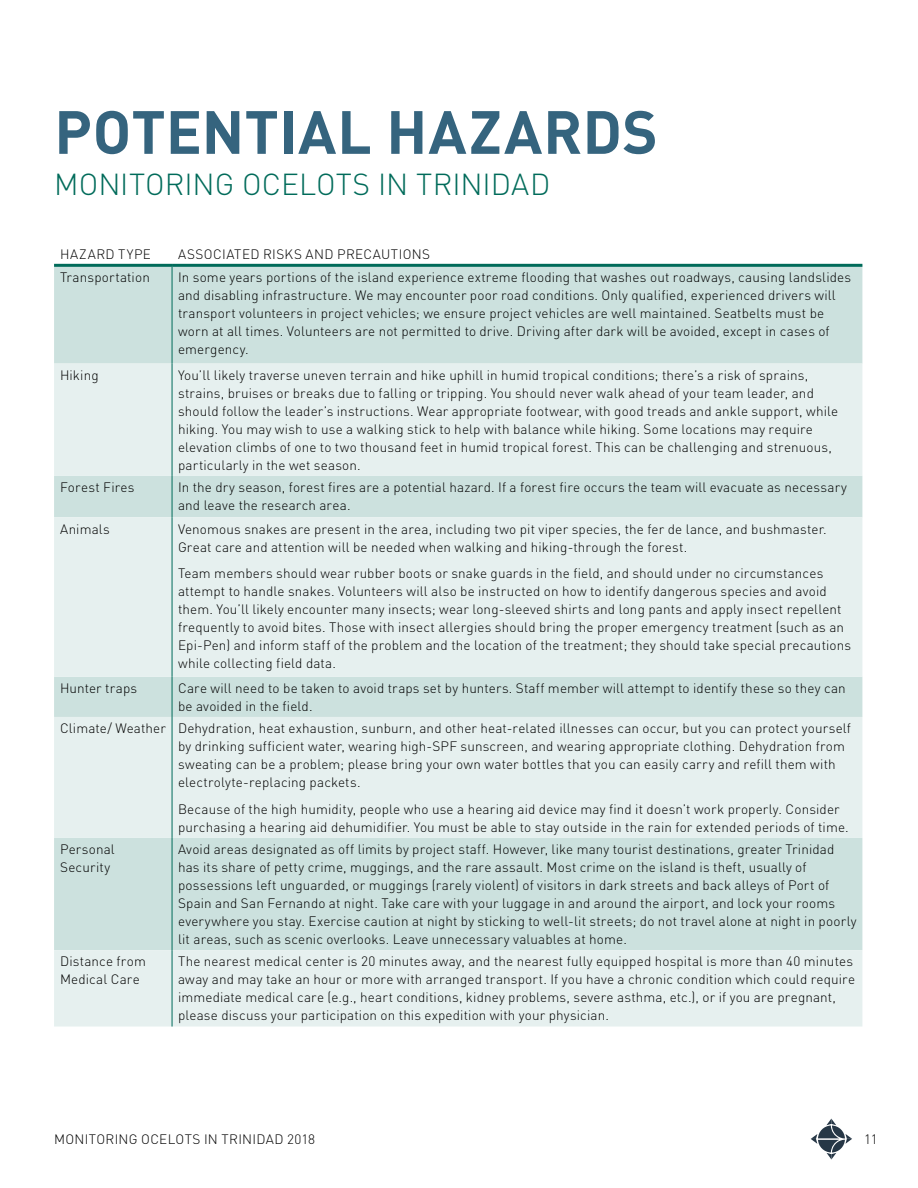
<style>
.page{position:relative;width:918px;height:1188px;background:#fff}
.page>*{position:absolute;margin:0;border:0;box-sizing:border-box;transform-origin:0 0}
.t1{font:700 60px "DINOT";letter-spacing:.01em;color:#35647e}
.t2{font:300 30px "DINOT";color:#006b5a}
.t3{font:300 13.5px/18px "DINOT";letter-spacing:.01em;color:#000}
.t4{font:300 13.5px "DINOT";letter-spacing:.045em;color:#000}
</style>
<div class="page">
<svg style="left:811px;top:1119px;width:41px;height:41px"></svg>
<div style="left:54px;top:267px;width:808px;height:97px;background:#cce1de"></div>
<svg style="left:54px;top:364px;width:808px;height:663px;background:#deebe9"></svg>
<hr style="left:54px;top:264px;width:118px;height:3px;background:#006b5a">
<hr style="left:172px;top:264px;width:690px;height:3px;background:#006b5a">
<hr style="left:172px;top:267px;width:1px;height:97px;background:#006b5a">
<hr style="left:172px;top:364px;width:1px;height:112px;background:#006b5a">
<hr style="left:172px;top:517px;width:1px;height:160px;background:#006b5a">
<hr style="left:172px;top:717px;width:1px;height:121px;background:#006b5a">
<hr style="left:172px;top:950px;width:1px;height:77px;background:#006b5a">
<hr style="left:172px;top:476px;width:1px;height:41px;background:#006b5a">
<hr style="left:172px;top:677px;width:1px;height:40px;background:#006b5a">
<hr style="left:172px;top:838px;width:1px;height:112px;background:#006b5a">
<h1 class="t1" style="left:54px;top:85px;width:605px">POTENTIAL HAZARDS</h1>
<h2 class="t2" style="left:54px;top:161px;width:498px">MONITORING OCELOTS IN TRINIDAD</h2>
<p class="t4" style="left:60px;top:244px;width:92px">HAZARD TYPE</p>
<p class="t3" style="left:178px;top:244px;width:253px">ASSOCIATED RISKS AND PRECAUTIONS</p>
<p class="t3" style="left:60px;top:267px;width:91px">Transportation</p>
<p class="t3" style="left:178px;top:267px;width:675px">In some years portions of the island experience extreme flooding that washes out roadways, causing landslides and disabling infrastructure. We may encounter poor road conditions. Only qualified, experienced drivers will transport volunteers in project vehicles; we ensure project vehicles are well maintained. Seatbelts must be worn at all times. Volunteers are not permitted to drive. Driving after dark will be avoided, except in cases of emergency.</p>
<p class="t3" style="left:60px;top:365px;width:40px">Hiking</p>
<p class="t3" style="left:178px;top:365px;width:662px">You’ll likely traverse uneven terrain and hike uphill in humid tropical conditions; there’s a risk of sprains, strains, bruises or breaks due to falling or tripping. You should never walk ahead of your team leader, and should follow the leader’s instructions. Wear appropriate footwear, with good treads and ankle support, while hiking. You may wish to use a walking stick to help with balance while hiking. Some locations may require elevation climbs of one to two thousand feet in humid tropical forest. This can be challenging and strenuous, particularly in the wet season.</p>
<p class="t3" style="left:60px;top:477px;width:76px">Forest Fires</p>
<p class="t3" style="left:178px;top:477px;width:670px">In the dry season, forest fires are a potential hazard. If a forest fire occurs the team will evacuate as necessary and leave the research area.</p>
<p class="t3" style="left:60px;top:519px;width:51px">Animals</p>
<p class="t3" style="left:178px;top:519px;width:650px">Venomous snakes are present in the area, including two pit viper species, the fer de lance, and bushmaster.<br>Great care and attention will be needed when walking and hiking-through the forest.</p>
<p class="t3" style="left:178px;top:563px;width:675px">Team members should wear rubber boots or snake guards in the field, and should under no circumstances attempt to handle snakes. Volunteers will also be instructed on how to identify dangerous species and avoid them. You’ll likely encounter many insects; wear long-sleeved shirts and long pants and apply insect repellent frequently to avoid bites. Those with insect allergies should bring the proper emergency treatment (such as an Epi-Pen) and inform staff of the problem and the location of the treatment; they should take special precautions while collecting field data.</p>
<p class="t3" style="left:60px;top:678px;width:79px">Hunter traps</p>
<p class="t3" style="left:178px;top:678px;width:669px">Care will need to be taken to avoid traps set by hunters. Staff member will attempt to identify these so they can be avoided in the field.</p>
<p class="t3" style="left:178px;top:718px;width:675px;text-indent:-118px">Climate/ Weather Dehydration, heat exhaustion, sunburn, and other heat-related illnesses can occur, but you can protect yourself by drinking sufficient water, wearing high-SPF sunscreen, and wearing appropriate clothing. Dehydration from sweating can be a problem; please bring your own water bottles that you can easily carry and refill them with electrolyte-replacing packets.</p>
<p class="t3" style="left:178px;top:799px;width:672px">Because of the high humidity, people who use a hearing aid device may find it doesn’t work properly. Consider purchasing a hearing aid dehumidifier. You must be able to stay outside in the rain for extended periods of time.</p>
<p class="t3" style="left:60px;top:839px;width:56px">Personal<br>Security</p>
<p class="t3" style="left:178px;top:839px;width:680px">Avoid areas designated as off limits by project staff. However, like many tourist destinations, greater Trinidad has its share of petty crime, muggings, and the rare assault. Most crime on the island is theft, usually of possessions left unguarded, or muggings (rarely violent) of visitors in dark streets and back alleys of Port of Spain and San Fernando at night. Take care with your luggage in and around the airport, and lock your rooms everywhere you stay. Exercise caution at night by sticking to well-lit streets; do not travel alone at night in poorly lit areas, such as scenic overlooks. Leave unnecessary valuables at home.</p>
<p class="t3" style="left:60px;top:951px;width:87px">Distance from<br>Medical Care</p>
<p class="t3" style="left:178px;top:951px;width:679px">The nearest medical center is 20 minutes away, and the nearest fully equipped hospital is more than 40 minutes away and may take an hour or more with arranged transport. If you have a chronic condition which could require immediate medical care (e.g., heart conditions, kidney problems, severe asthma, etc.), or if you are pregnant, please discuss your participation on this expedition with your physician.</p>
<p class="t3" style="left:54px;top:1129px;width:263px">MONITORING OCELOTS IN TRINIDAD 2018</p>
<p class="t3" style="left:864px;top:1129px;width:15px">11</p>
</div>
